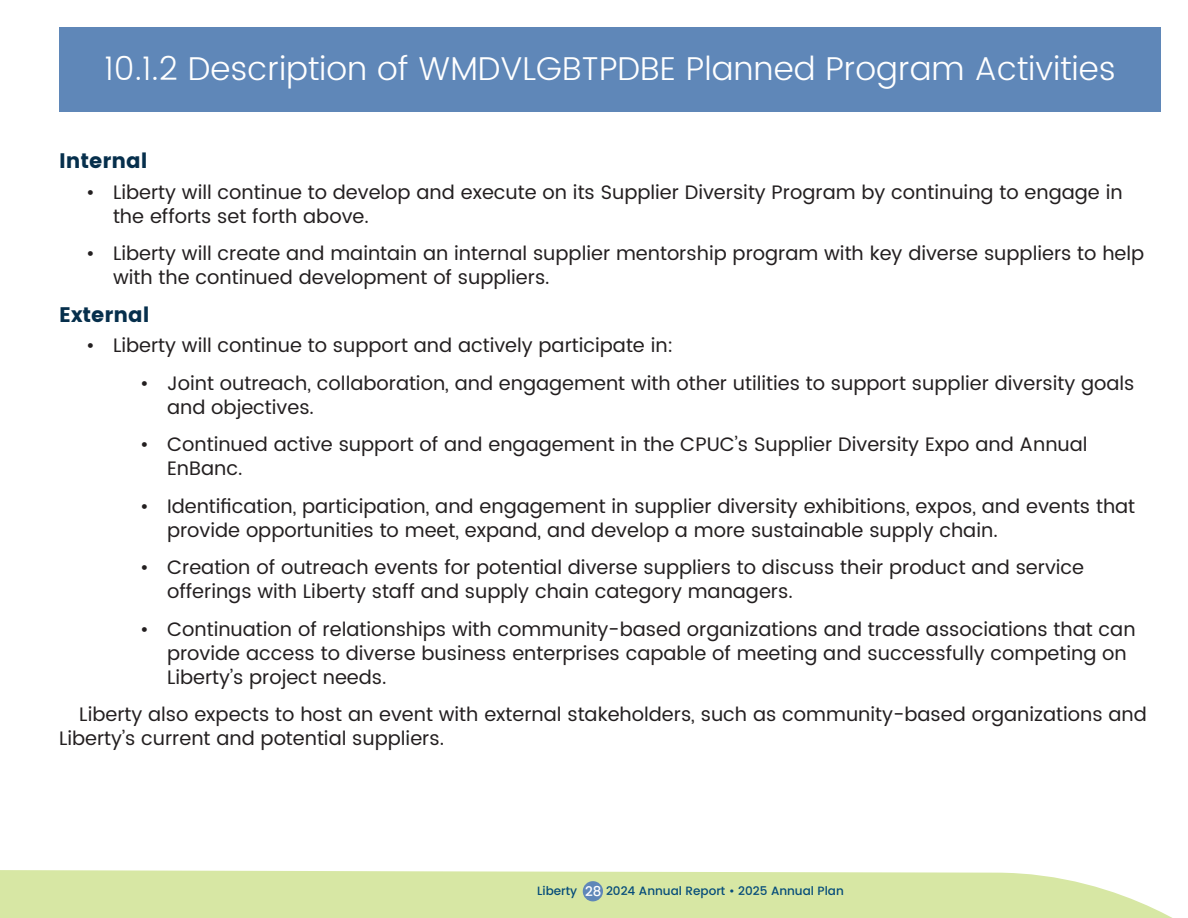
<style>
.page{position:relative;width:1188px;height:918px;background:#fff}
.page>*{position:absolute;margin:0;border:0;box-sizing:border-box;transform-origin:0 0}
.t1{font:300 33px "Poppins";color:#fff}
.t2{font:700 21px "Poppins";color:#062f4c}
.t3{font:19.5px/24px "Poppins";color:#231f20}
.t4{font:500 12px "Poppins";color:#054c7a}
.s1{font-size:13.5px;color:#fff}
</style>
<div class="page">
<svg style="left:0;top:870px;width:1172px;height:48px;background:#dae8ab"></svg>
<div style="left:583px;top:881px;width:20px;height:20px;background:#5f87b8;border-radius:50%"></div>
<div style="left:59px;top:27px;width:1102px;height:84px;background:#5f87b8"></div>
<p class="t1" style="left:104px;top:45px;width:1013px">10.1.2 Description of WMDVLGBTPDBE Planned Program Activities</p>
<p class="t2" style="left:59px;top:148px;width:90px">Internal</p>
<p class="t3" style="left:113px;top:180px;width:1011px;text-indent:-27px">• Liberty will continue to develop and execute on its Supplier Diversity Program by continuing to engage in the efforts set forth above.</p>
<p class="t3" style="left:113px;top:242px;width:1033px;text-indent:-27px">• Liberty will create and maintain an internal supplier mentorship program with key diverse suppliers to help with the continued development of suppliers.</p>
<p class="t2" style="left:59px;top:302px;width:92px">External</p>
<p class="t3" style="left:86px;top:334px;width:589px">• Liberty will continue to support and actively participate in:</p>
<p class="t3" style="left:167px;top:372px;width:969px;text-indent:-27px">• Joint outreach, collaboration, and engagement with other utilities to support supplier diversity goals and objectives.</p>
<p class="t3" style="left:167px;top:433px;width:922px;text-indent:-27px">• Continued active support of and engagement in the CPUC’s Supplier Diversity Expo and Annual<br>EnBanc.</p>
<p class="t3" style="left:167px;top:495px;width:970px;text-indent:-27px">• Identification, participation, and engagement in supplier diversity exhibitions, expos, and events that provide opportunities to meet, expand, and develop a more sustainable supply chain.</p>
<p class="t3" style="left:167px;top:556px;width:919px;text-indent:-27px">• Creation of outreach events for potential diverse suppliers to discuss their product and service offerings with Liberty staff and supply chain category managers.</p>
<p class="t3" style="left:167px;top:618px;width:970px;text-indent:-27px">• Continuation of relationships with community-based organizations and trade associations that can provide access to diverse business enterprises capable of meeting and successfully competing on<br>Liberty’s project needs.</p>
<p class="t3" style="left:59px;top:703px;width:1089px;text-indent:20px">Liberty also expects to host an event with external stakeholders, such as community-based organizations and<br>Liberty’s current and potential suppliers.</p>
<p class="t4" style="left:537px;top:882px;width:308px">Liberty <span class="s1">28</span> 2024 Annual Report • 2025 Annual Plan</p>
</div>
